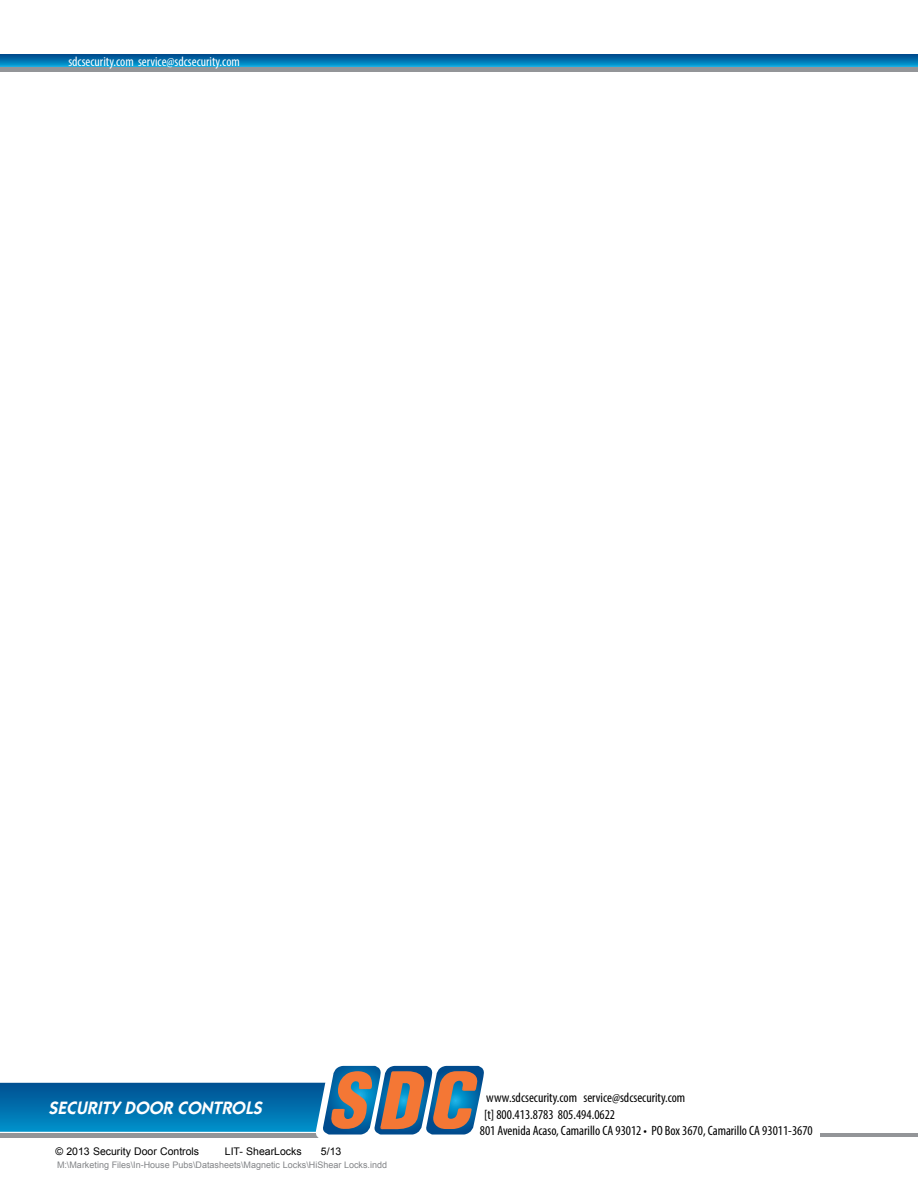
<style>
.page{position:relative;width:918px;height:1188px;background:#fff}
.page>*{position:absolute;margin:0;border:0;box-sizing:border-box;transform-origin:0 0}
.t1{font:italic 600 18px "ITC Kabel Std";color:#fff}
.t2{font:condensed 13.5px "Myriad Pro";color:#000}
.t3{font:condensed 13.5px "Myriad Pro";color:#fff}
.t4{font:10.5px "Arial";color:#000}
.t5{font:9px "Arial";color:#828487}
</style>
<div class="page">
<div style="left:0;top:1083px;width:349px;height:49px;background:linear-gradient(to bottom,#004f91,#0091cb)"></div>
<svg style="left:0;top:54px;width:918px;height:13px;background:#0375b2"></svg>
<div style="left:0;top:67px;width:918px;height:5px;background:#939598"></div>
<hr style="left:0;top:1133px;width:329px;height:4px;background:#939598">
<svg style="left:315px;top:1065px;width:540px;height:73px"></svg>
<hr style="left:821px;top:1134px;width:97px;height:3px;background:#939598">
<p class="t3" style="left:68px;top:53px;width:173px">sdcsecurity.com service@sdcsecurity.com</p>
<h1 class="t1" style="left:49px;top:1097px;width:219px">SECURITY DOOR CONTROLS</h1>
<p class="t4" style="left:56px;top:1145px;width:145px">© 2013 Security Door Controls</p>
<p class="t4" style="left:225px;top:1145px;width:78px">LIT- ShearLocks</p>
<p class="t4" style="left:321px;top:1145px;width:22px">5/13</p>
<p class="t5" style="left:57px;top:1159px;width:332px">M:\Marketing Files\In-House Pubs\Datasheets\Magnetic Locks\HiShear Locks.indd</p>
<p class="t2" style="left:486px;top:1090px;width:201px">www.sdcsecurity.com service@sdcsecurity.com</p>
<p class="t2" style="left:484px;top:1106px;width:133px">[t] 800.413.8783 805.494.0622</p>
<p class="t2" style="left:480px;top:1122px;width:335px">801 Avenida Acaso, Camarillo CA 93012 • PO Box 3670, Camarillo CA 93011-3670</p>
</div>
